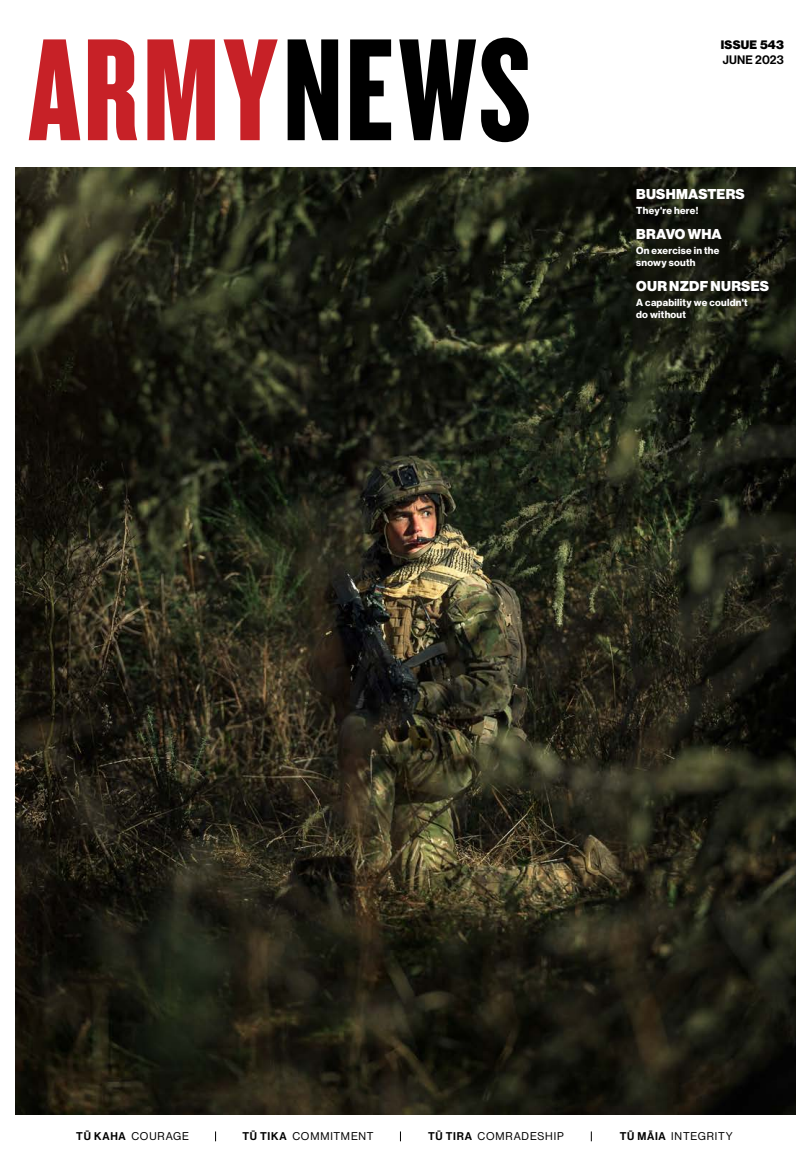
<style>
.page{position:relative;width:811px;height:1163px;background:#fff}
.page>*{position:absolute;margin:0;border:0;box-sizing:border-box;transform-origin:0 0}
.t1{font:900 14px "Haas Grot Disp 95";letter-spacing:.02em;color:#fff}
.t2{font:900 12px "Haas Grot Disp 95";letter-spacing:.015em;color:#000}
.t3{font:500 12px "Haas Grot Disp 65";letter-spacing:.015em;color:#000}
.t4{font:11px "Haas Grot Disp 55 Roman";letter-spacing:.075em;color:#000}
.t5{font:700 10px/12px "Haas Grot Disp 75";letter-spacing:.025em;color:#fff}
.s1{font-family:"Haas Grot Disp 65";font-weight:500}
</style>
<div class="page">
<svg style="left:288px;top:38px;width:241px;height:104px"></svg>
<svg style="left:29px;top:39px;width:249px;height:101px"></svg>
<img style="left:15px;top:167px;width:780px;height:947px">
<div style="left:624px;top:176px;width:157px;height:154px;background:#000;opacity:.35"></div>
<p class="t2" style="left:721px;top:38px;width:65px">ISSUE 543</p>
<p class="t3" style="left:723px;top:53px;width:63px">JUNE 2023</p>
<h1 class="t1" style="left:636px;top:185px;width:110px">BUSHMASTERS</h1>
<p class="t5" style="left:636px;top:204px;width:64px">They're here!</p>
<h1 class="t1" style="left:636px;top:226px;width:87px">BRAVO WHA</h1>
<p class="t5" style="left:636px;top:244px;width:85px">On exercise in the snowy south</p>
<h1 class="t1" style="left:636px;top:278px;width:134px">OUR NZDF NURSES</h1>
<p class="t5" style="left:636px;top:296px;width:113px">A capability we couldn't do without</p>
<p class="t4" style="left:76px;top:1130px;width:114px"><span class="s1">TŪ KAHA</span> COURAGE</p>
<p class="t4" style="left:242px;top:1130px;width:132px"><span class="s1">TŪ TIKA</span> COMMITMENT</p>
<p class="t4" style="left:428px;top:1130px;width:137px"><span class="s1">TŪ TIRA</span> COMRADESHIP</p>
<p class="t4" style="left:619px;top:1130px;width:115px"><span class="s1">TŪ MĀIA</span> INTEGRITY</p>
</div>
